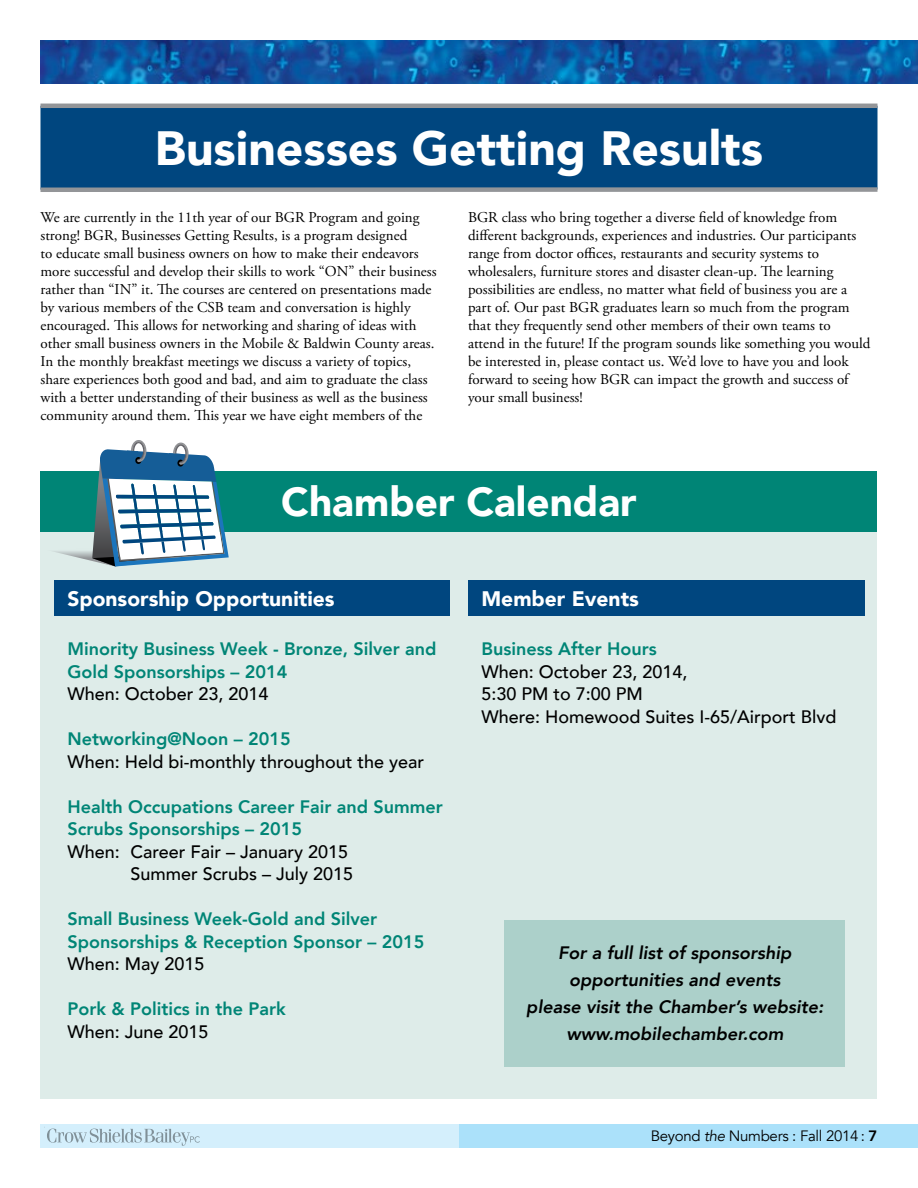
<style>
.page{position:relative;width:918px;height:1188px;background:#fff}
.page>*{position:absolute;margin:0;border:0;box-sizing:border-box;transform-origin:0 0}
.t1{font:900 48px "Avenir";color:#fff}
.t2{font:900 40.5px "Avenir";color:#fff}
.t3{font:900 21px "Avenir";color:#fff}
.t4{font:800 18px/22.5px "Avenir";color:#008576}
.t5{font:500 18px/22.5px "Avenir";color:#000;text-align:right}
.t6{font:italic 800 18px/27px "Avenir";color:#000;text-align:center}
.t7{font:15px/18px "Adobe Garamond Pro";color:#000}
.t8{font:15px "Avenir";letter-spacing:-.02em;color:#000}
.s1{font-style:italic}
.s2{font-weight:800}
</style>
<div class="page">
<img style="left:40px;top:40px;width:878px;height:43px">
<div style="left:40px;top:1124px;width:601px;height:24px;background:#d4effc"></div>
<svg style="left:47px;top:1129px;width:153px;height:17px"></svg>
<div style="left:459px;top:1124px;width:459px;height:24px;background:#abe1fa"></div>
<div style="left:40px;top:524px;width:838px;height:575px;background:#deece9"></div>
<div style="left:54px;top:580px;width:396px;height:36px;background:#00467f"></div>
<div style="left:468px;top:580px;width:396px;height:36px;background:#00467f"></div>
<div style="left:40px;top:106px;width:838px;height:84px;background:#00467f"></div>
<hr style="left:40px;top:104px;width:838px;height:4px;background:#939598">
<div style="left:40px;top:187px;width:837px;height:5px;background:#939598"></div>
<div style="left:41px;top:471px;width:836px;height:61px;background:#008576"></div>
<div style="left:504px;top:920px;width:341px;height:147px;background:#acd0ca"></div>
<svg style="left:54px;top:440px;width:175px;height:126px"></svg>
<h1 class="t1" style="left:155px;top:107px;width:610px">Businesses Getting Results</h1>
<p class="t7" style="left:40px;top:209px;width:398px">We are currently in the 11th year of our BGR Program and going strong! BGR, Businesses Getting Results, is a program designed<br>to educate small business owners on how to make their endeavors more successful and develop their skills to work “ON” their business rather than “IN” it. The courses are centered on presentations made by various members of the CSB team and conversation is highly encouraged. This allows for networking and sharing of ideas with other small business owners in the Mobile &amp; Baldwin County areas.<br>In the monthly breakfast meetings we discuss a variety of topics, share experiences both good and bad, and aim to graduate the class with a better understanding of their business as well as the business community around them. This year we have eight members of the</p>
<p class="t7" style="left:468px;top:209px;width:404px">BGR class who bring together a diverse field of knowledge from different backgrounds, experiences and industries. Our participants range from doctor offices, restaurants and security systems to wholesalers, furniture stores and disaster clean-up. The learning possibilities are endless, no matter what field of business you are a part of. Our past BGR graduates learn so much from the program that they frequently send other members of their own teams to attend in the future! If the program sounds like something you would be interested in, please contact us. We’d love to have you and look forward to seeing how BGR can impact the growth and success of your small business!</p>
<h2 class="t2" style="left:281px;top:467px;width:357px">Chamber Calendar</h2>
<h3 class="t3" style="left:68px;top:580px;width:269px">Sponsorship Opportunities</h3>
<h3 class="t3" style="left:482px;top:580px;width:159px">Member Events</h3>
<p class="t4" style="left:482px;top:638px;width:177px">Business After Hours</p>
<p class="t5" style="left:482px;top:659px;width:357px;text-align:left">When: October 23, 2014,<br>5:30 PM to 7:00 PM<br>Where: Homewood Suites I-65/Airport Blvd</p>
<p class="t4" style="left:68px;top:638px;width:370px">Minority Business Week - Bronze, Silver and<br>Gold Sponsorships – 2014</p>
<p class="t5" style="left:68px;top:682px;width:203px">When: October 23, 2014</p>
<p class="t4" style="left:68px;top:728px;width:225px">Networking@Noon – 2015</p>
<p class="t5" style="left:68px;top:749px;width:358px">When: Held bi-monthly throughout the year</p>
<p class="t4" style="left:68px;top:795px;width:377px">Health Occupations Career Fair and Summer<br>Scrubs Sponsorships – 2015</p>
<p class="t5" style="left:68px;top:839px;width:287px">When: Career Fair – January 2015<br>Summer Scrubs – July 2015</p>
<p class="t4" style="left:68px;top:908px;width:358px">Small Business Week-Gold and Silver<br>Sponsorships &amp; Reception Sponsor – 2015</p>
<p class="t5" style="left:68px;top:952px;width:139px">When: May 2015</p>
<p class="t4" style="left:68px;top:998px;width:220px">Pork &amp; Politics in the Park</p>
<p class="t5" style="left:68px;top:1019px;width:143px">When: June 2015</p>
<p class="t6" style="left:526px;top:939px;width:299px">For a full list of sponsorship opportunities and events<br>please visit the Chamber’s website: www.mobilechamber.com</p>
<p class="t8" style="left:651px;top:1127px;width:228px">Beyond <span class="s1">the</span> Numbers : Fall 2014 : <span class="s2">7</span></p>
</div>
